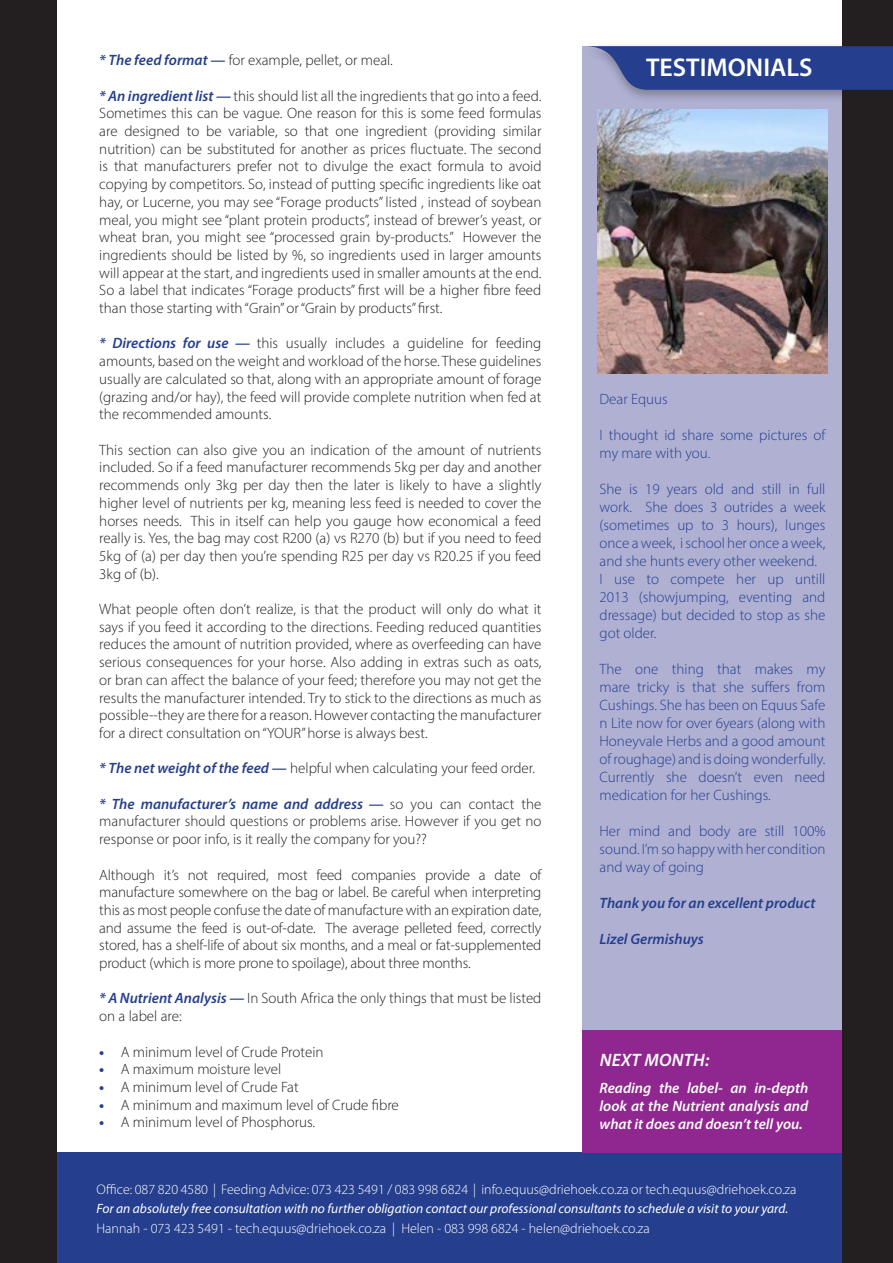
<style>
.page{position:relative;width:893px;height:1263px;background:#231f20}
.page>*{position:absolute;margin:0;border:0;box-sizing:border-box;transform-origin:0 0}
.t1{font:600 25.8px "Myriad Pro";color:#fff}
.t2{font:italic 600 18px "Myriad Pro";letter-spacing:.02em;color:#fff}
.t3{font:300 15px/17.7px "Myriad Pro";color:#231f20;text-align:justify}
.t4{font:300 15px/18px "Myriad Pro";color:#253f8e;text-align:justify}
.t5{font:italic 600 15px/18px "Myriad Pro";color:#fff;text-align:justify}
.t6{font:italic 600 15px "Myriad Pro";color:#253f8e}
.t7{font:300 13.95px "Myriad Pro";color:#fff}
.t8{font:italic 13.5px "Myriad Pro";color:#fff}
.s1{font-weight:600;font-style:italic;color:#253f8e}
.s2{font-weight:700;color:#253f8e}
</style>
<div class="page">
<div style="left:57px;top:0;width:785px;height:1263px;background:#fff"></div>
<div style="left:582px;top:46px;width:260px;height:1217px;background:#afb0d2"></div>
<div style="left:577px;top:42px;width:316px;height:61px;background:#231f20;opacity:.35"></div>
<svg style="left:585px;top:46px;width:308px;height:44px;background:#344b94"></svg>
<img style="left:597px;top:109px;width:231px;height:264px">
<div style="left:57px;top:1153px;width:785px;height:110px;background:#253f8e"></div>
<div style="left:582px;top:1030px;width:260px;height:123px;background:#90268f"></div>
<p class="t3" style="left:99px;top:51px;width:295px"><span class="s1">* The feed format —</span> for example, pellet, or meal.</p>
<p class="t3" style="left:99px;top:87px;width:444px"><span class="s1">* An ingredient list —</span> this should list all the ingredients that go into a feed.<br>Sometimes this can be vague. One reason for this is some feed formulas are designed to be variable, so that one ingredient (providing similar nutrition) can be substituted for another as prices fluctuate. The second is that manufacturers prefer not to divulge the exact formula to avoid copying by competitors. So, instead of putting specific ingredients like oat hay, or Lucerne, you may see “Forage products” listed , instead of soybean meal, you might see “plant protein products”, instead of brewer’s yeast, or wheat bran, you might see “processed grain by-products.” However the ingredients should be listed by %, so ingredients used in larger amounts will appear at the start, and ingredients used in smaller amounts at the end.<br>So a label that indicates “Forage products” first will be a higher fibre feed than those starting with “Grain” or “Grain by products” first.</p>
<p class="t3" style="left:99px;top:334px;width:444px"><span class="s1">* Directions for use —</span> this usually includes a guideline for feeding amounts, based on the weight and workload of the horse. These guidelines usually are calculated so that, along with an appropriate amount of forage (grazing and/or hay), the feed will provide complete nutrition when fed at the recommended amounts.</p>
<p class="t3" style="left:99px;top:441px;width:444px">This section can also give you an indication of the amount of nutrients included. So if a feed manufacturer recommends 5kg per day and another recommends only 3kg per day then the later is likely to have a slightly higher level of nutrients per kg, meaning less feed is needed to cover the horses needs. This in itself can help you gauge how economical a feed really is. Yes, the bag may cost R200 (a) vs R270 (b) but if you need to feed 5kg of (a) per day then you’re spending R25 per day vs R20.25 if you feed 3kg of (b).</p>
<p class="t3" style="left:99px;top:600px;width:444px">What people often don’t realize, is that the product will only do what it says if you feed it according to the directions. Feeding reduced quantities reduces the amount of nutrition provided, where as overfeeding can have serious consequences for your horse. Also adding in extras such as oats, or bran can affect the balance of your feed; therefore you may not get the results the manufacturer intended. Try to stick to the directions as much as possible--they are there for a reason. However contacting the manufacturer for a direct consultation on “YOUR” horse is always best.</p>
<p class="t3" style="left:99px;top:759px;width:437px"><span class="s1">* The net weight of the feed —</span> helpful when calculating your feed order.</p>
<p class="t3" style="left:99px;top:795px;width:444px"><span class="s1">* The manufacturer’s name and address —</span> so you can contact the manufacturer should questions or problems arise. However if you get no response or poor info, is it really the company for you??</p>
<p class="t3" style="left:99px;top:865px;width:444px">Although it’s not required, most feed companies provide a date of manufacture somewhere on the bag or label. Be careful when interpreting this as most people confuse the date of manufacture with an expiration date, and assume the feed is out-of-date. The average pelleted feed, correctly stored, has a shelf-life of about six months, and a meal or fat-supplemented product (which is more prone to spoilage), about three months.</p>
<p class="t3" style="left:99px;top:989px;width:444px"><span class="s1">* A Nutrient Analysis —</span> In South Africa the only things that must be listed on a label are:</p>
<p class="t3" style="left:99px;top:1042px;width:226px"><span class="s2">•</span> A minimum level of Crude Protein</p>
<p class="t3" style="left:99px;top:1060px;width:184px"><span class="s2">•</span> A maximum moisture level</p>
<p class="t3" style="left:99px;top:1078px;width:201px"><span class="s2">•</span> A minimum level of Crude Fat</p>
<p class="t3" style="left:99px;top:1096px;width:301px"><span class="s2">•</span> A minimum and maximum level of Crude fibre</p>
<p class="t3" style="left:99px;top:1113px;width:217px"><span class="s2">•</span> A minimum level of Phosphorus.</p>
<p class="t1" style="left:646px;top:51px;width:168px">TESTIMONIALS</p>
<p class="t4" style="left:599px;top:390px;width:70px">Dear Equus</p>
<p class="t4" style="left:599px;top:426px;width:227px">I thought id share some pictures of my mare with you.</p>
<p class="t4" style="left:599px;top:480px;width:227px">She is 19 years old and still in full work. She does 3 outrides a week (sometimes up to 3 hours), lunges once a week, i school her once a week, and she hunts every other weekend.</p>
<p class="t4" style="left:599px;top:570px;width:227px">I use to compete her up untill 2013 (showjumping, eventing and dressage) but decided to stop as she got older.</p>
<p class="t4" style="left:599px;top:660px;width:227px">The one thing that makes my mare tricky is that she suffers from Cushings. She has been on Equus Safe n Lite now for over 6years (along with Honeyvale Herbs and a good amount of roughage) and is doing wonderfully.<br>Currently she doesn’t even need medication for her Cushings.</p>
<p class="t4" style="left:599px;top:822px;width:227px">Her mind and body are still 100% sound. I’m so happy with her condition and way of going</p>
<p class="t6" style="left:599px;top:893px;width:217px">Thank you for an excellent product</p>
<p class="t6" style="left:599px;top:929px;width:106px">Lizel Germishuys</p>
<p class="t2" style="left:600px;top:1049px;width:111px">NEXT MONTH:</p>
<p class="t5" style="left:599px;top:1078px;width:210px">Reading the label- an in-depth look at the Nutrient analysis and what it does and doesn’t tell you.</p>
<p class="t7" style="left:97px;top:1180px;width:701px">Office: 087 820 4580 | Feeding Advice: 073 423 5491 / 083 998 6824 | info.equus@driehoek.co.za or tech.equus@driehoek.co.za</p>
<p class="t8" style="left:97px;top:1200px;width:693px">For an absolutely free consultation with no further obligation contact our professional consultants to schedule a visit to your yard.</p>
<p class="t7" style="left:97px;top:1219px;width:555px">Hannah - 073 423 5491 - tech.equus@driehoek.co.za | Helen - 083 998 6824 - helen@driehoek.co.za</p>
</div>
